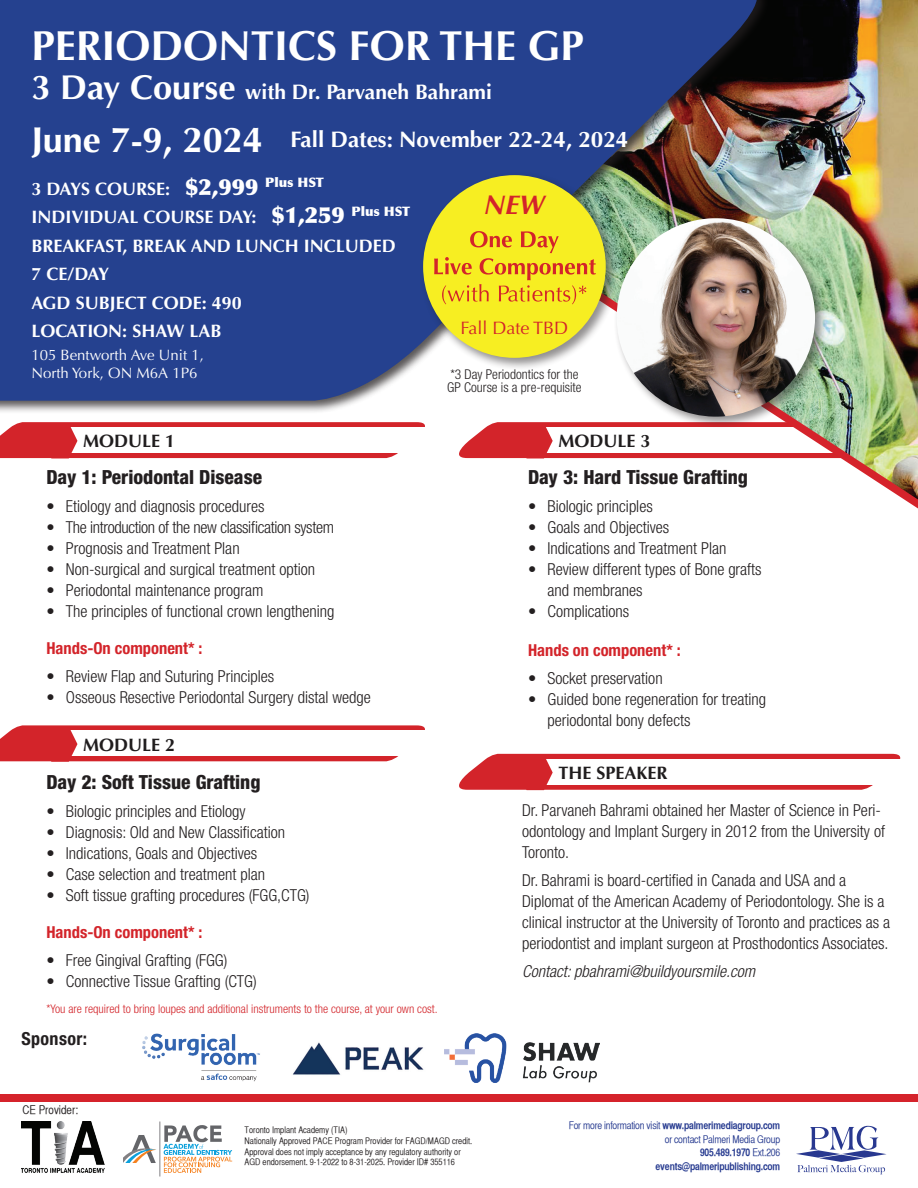
<style>
.page{position:relative;width:918px;height:1188px;background:#fff}
.page>*{position:absolute;margin:0;border:0;box-sizing:border-box;transform-origin:0 0}
.t1{font:700 42px "Optima";color:#fff}
.t2{font:italic 700 27px "Optima";color:#d3242a}
.t3{font:700 22.5px "Optima";color:#fff}
.t4{font:700 21px "Optima";color:#fff}
.t5{font:800 condensed 19.5px "Helvetica Neue LT Std";color:#231f20}
.t6{font:700 18px/28.5px "Optima";color:#fff}
.t7{font:700 18px "Optima";color:#201d1e}
.t8{font:18px "Optima";color:#d3242a}
.t9{font:700 condensed 18px "Helvetica Neue LT Std";letter-spacing:.02em;color:#231f20}
.t10{font:300 condensed 16.5px/21px "Helvetica Neue LT Std";color:#231f20}
.t11{font:700 condensed 16.5px "Helvetica Neue LT Std";color:#d3242a}
.t12{font:300 condensed 16.5px "Helvetica Neue LT Std";letter-spacing:-.02em;color:#231f20}
.t13{font:italic 300 condensed 16.5px "Helvetica Neue LT Std";color:#231f20}
.t14{font:15px/18px "Optima";color:#fff}
.t15{font:300 condensed 13.5px/13.5px "Helvetica Neue LT Std";color:#231f20}
.t16{font:300 condensed 12px "Helvetica Neue LT Std";color:#d3242a}
.t17{font:12px "Helvetica CY Plain";color:#231f20}
.t18{font:10.5px/13.5px "Helvetica CY Bold";letter-spacing:-.02em;color:#273b90;text-align:right}
.t19{font:10.5px "Helvetica CY Plain";letter-spacing:-.02em;color:#273b90}
.t20{font:9px/10.8px "Helvetica CY Plain";color:#231f20}
.s1{font-size:34.5px}
.s2{font-size:36px}
.s3{font-weight:900;font-size:22.5px}
.s4{font-family:"Helvetica CY Plain"}
</style>
<div class="page">
<div style="left:0;top:1094px;width:918px;height:7px;background:#d5232b"></div>
<svg style="left:124px;top:1135px;width:32px;height:28px"></svg>
<hr style="left:160px;top:1122px;width:1px;height:55px;background:#828083">
<svg style="left:163px;top:1125px;width:69px;height:48px"></svg>
<img style="left:22px;top:1122px;width:83px;height:51px">
<svg style="left:796px;top:1126px;width:91px;height:48px"></svg>
<img style="left:142px;top:1033px;width:118px;height:49px">
<img style="left:292px;top:1042px;width:132px;height:33px">
<img style="left:445px;top:1033px;width:155px;height:49px">
<svg style="left:0;top:725px;width:425px;height:37px"></svg>
<svg style="left:459px;top:754px;width:442px;height:36px"></svg>
<img style="left:459px;top:0;width:459px;height:509px">
<div style="left:0;top:0;width:770px;height:414px;background:#231f20;opacity:.75"></div>
<svg style="left:0;top:0;width:783px;height:401px;background:#32488b"></svg>
<svg style="left:0;top:422px;width:425px;height:36px"></svg>
<div style="left:613px;top:215px;width:215px;height:215px;background:#231f20;opacity:.5"></div>
<img style="left:617px;top:218px;width:198px;height:199px;border-radius:98px">
<div style="left:420px;top:172px;width:199px;height:199px;background:#231f20;opacity:.5"></div>
<div style="left:423px;top:175px;width:183px;height:183px;background:#f7ee22;border-radius:50%"></div>
<svg style="left:434px;top:231px;width:162px;height:73px"></svg>
<h1 class="t1" style="left:31px;top:22px;width:554px">PERIODONTICS FOR THE GP</h1>
<p class="t4" style="left:31px;top:80px;width:462px"><span class="s1">3 Day Course</span> with Dr. Parvaneh Bahrami</p>
<h3 class="t3" style="left:31px;top:126px;width:598px"><span class="s2">June 7-9, 2024</span> Fall Dates: November 22-24, 2024</h3>
<p class="t6" style="left:31px;top:175px;width:380px">3 DAYS COURSE: <span class="s3">$2,999</span> <sup>Plus</sup> <sup>HST<br></sup>INDIVIDUAL COURSE DAY: <span class="s3">$1,259</span> <sup>Plus</sup> <sup>HST<br></sup>BREAKFAST, BREAK AND LUNCH INCLUDED<br>7 CE/DAY<br>AGD SUBJECT CODE: 490<br>LOCATION: SHAW LAB</p>
<p class="t14" style="left:31px;top:346px;width:174px">105 Bentworth Ave Unit 1,<br>North York, ON M6A 1P6</p>
<h2 class="t2" style="left:484px;top:189px;width:62px">NEW</h2>
<p class="t8" style="left:461px;top:317px;width:109px">Fall Date TBD</p>
<p class="t15" style="left:447px;top:367px;width:136px">*3 Day Periodontics for the<br>GP Course is a pre-requisite</p>
<p class="t7" style="left:83px;top:431px;width:94px">MODULE 1</p>
<p class="t5" style="left:46px;top:465px;width:217px">Day 1: Periodontal Disease</p>
<p class="t10" style="left:46px;top:495px;width:220px">• Etiology and diagnosis procedures</p>
<p class="t12" style="left:46px;top:518px;width:289px">• The introduction of the new classification system</p>
<p class="t10" style="left:46px;top:537px;width:195px">• Prognosis and Treatment Plan</p>
<p class="t10" style="left:46px;top:558px;width:270px">• Non-surgical and surgical treatment option</p>
<p class="t10" style="left:46px;top:579px;width:219px">• Periodontal maintenance program</p>
<p class="t10" style="left:46px;top:600px;width:290px">• The principles of functional crown lengthening</p>
<p class="t11" style="left:46px;top:639px;width:158px">Hands-On component* :</p>
<p class="t10" style="left:46px;top:666px;width:229px">• Review Flap and Suturing Principles</p>
<p class="t10" style="left:46px;top:687px;width:326px">• Osseous Resective Periodontal Surgery distal wedge</p>
<p class="t7" style="left:83px;top:734px;width:94px">MODULE 2</p>
<p class="t5" style="left:46px;top:770px;width:216px">Day 2: Soft Tissue Grafting</p>
<p class="t10" style="left:46px;top:800px;width:201px">• Biologic principles and Etiology</p>
<p class="t10" style="left:46px;top:821px;width:240px">• Diagnosis: Old and New Classification</p>
<p class="t10" style="left:46px;top:842px;width:212px">• Indications, Goals and Objectives</p>
<p class="t10" style="left:46px;top:863px;width:220px">• Case selection and treatment plan</p>
<p class="t10" style="left:46px;top:884px;width:265px">• Soft tissue grafting procedures (FGG,CTG)</p>
<p class="t11" style="left:46px;top:922px;width:158px">Hands-On component* :</p>
<p class="t10" style="left:46px;top:949px;width:183px">• Free Gingival Grafting (FGG)</p>
<p class="t10" style="left:46px;top:970px;width:212px">• Connective Tissue Grafting (CTG)</p>
<p class="t16" style="left:46px;top:1002px;width:393px">*You are required to bring loupes and additional instruments to the course, at your own cost.</p>
<p class="t9" style="left:22px;top:1028px;width:67px">Sponsor:</p>
<p class="t17" style="left:22px;top:1103px;width:57px">CE Provider:</p>
<p class="t7" style="left:558px;top:431px;width:94px">MODULE 3</p>
<p class="t5" style="left:528px;top:465px;width:221px">Day 3: Hard Tissue Grafting</p>
<p class="t10" style="left:528px;top:495px;width:126px">• Biologic principles</p>
<p class="t10" style="left:528px;top:516px;width:143px">• Goals and Objectives</p>
<p class="t10" style="left:528px;top:537px;width:200px">• Indications and Treatment Plan</p>
<p class="t10" style="left:548px;top:558px;width:216px;text-indent:-20px">• Review different types of Bone grafts and membranes</p>
<p class="t10" style="left:528px;top:600px;width:103px">• Complications</p>
<p class="t11" style="left:528px;top:640px;width:154px">Hands on component* :</p>
<p class="t10" style="left:528px;top:667px;width:136px">• Socket preservation</p>
<p class="t10" style="left:548px;top:688px;width:220px;text-indent:-20px">• Guided bone regeneration for treating periodontal bony defects</p>
<p class="t7" style="left:558px;top:763px;width:111px">THE SPEAKER</p>
<p class="t10" style="left:522px;top:800px;width:364px">Dr. Parvaneh Bahrami obtained her Master of Science in Peri&shy;odontology and Implant Surgery in 2012 from the University of<br>Toronto.</p>
<p class="t10" style="left:522px;top:869px;width:370px">Dr. Bahrami is board-certified in Canada and USA and a Diplomat of the American Academy of Periodontology. She is a clinical instructor at the University of Toronto and practices as a periodontist and implant surgeon at Prosthodontics Associates.</p>
<p class="t13" style="left:522px;top:961px;width:235px">Contact: pbahrami@buildyoursmile.com</p>
<p class="t20" style="left:245px;top:1124px;width:229px">Toronto Implant Academy (TIA)<br>Nationally Approved PACE Program Provider for FAGD/MAGD credit.<br>Approval does not imply acceptance by any regulatory authority or AGD endorsement. 9-1-2022 to 8-31-2025. Provider ID# 355116</p>
<p class="t18" style="left:569px;top:1119px;width:213px"><span class="s4">For more information visit</span> www.palmerimediagroup.com</p>
<p class="t19" style="left:665px;top:1133px;width:117px">or contact Palmeri Media Group</p>
<p class="t18" style="left:656px;top:1146px;width:126px">905.489.1970 <span class="s4">Ext.206 </span>events@palmeripublishing.com</p>
</div>
